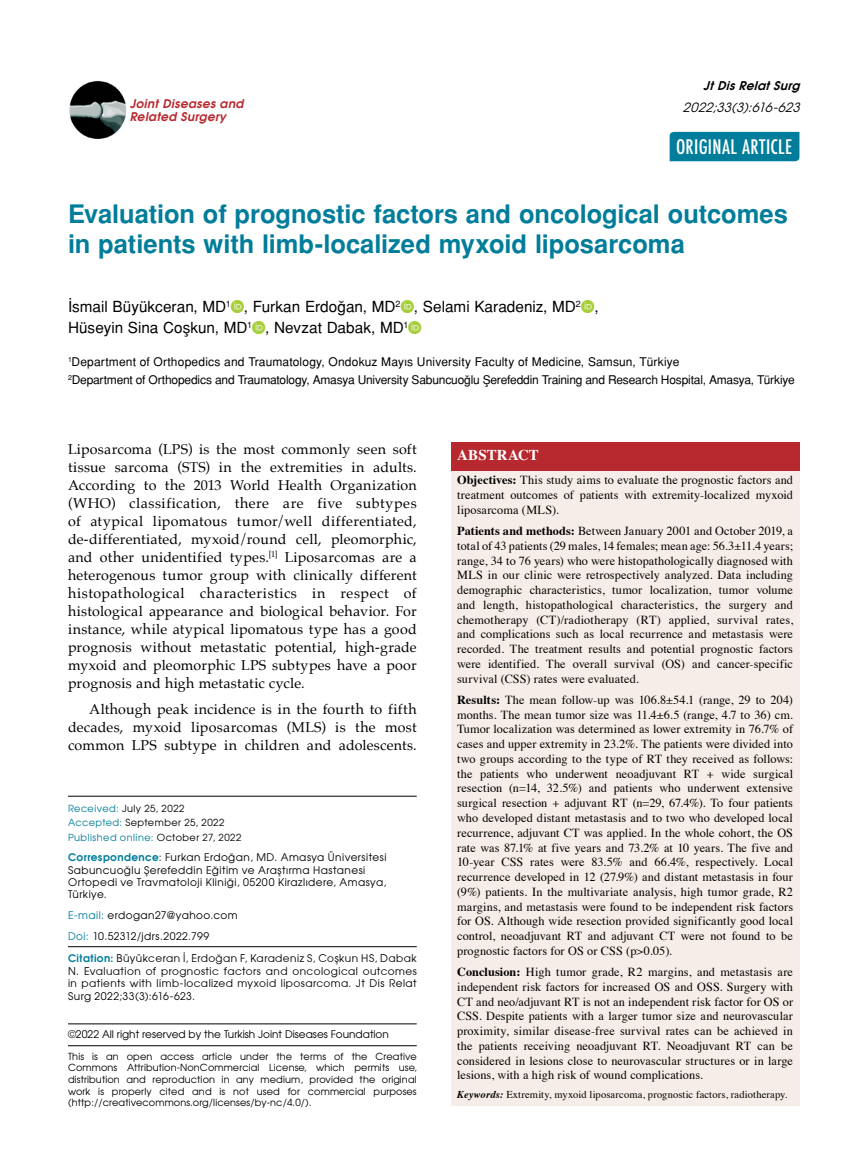
<style>
.page{position:relative;width:859px;height:1170px;background:#fff}
.page>*{position:absolute;margin:0;border:0;box-sizing:border-box;transform-origin:0 0}
.t1{font:700 25.5px/30.6px "Helvetica Tr";letter-spacing:-.005em;color:#007d9a}
.t2{font:500 condensed 19.5px "Futura";letter-spacing:.02em;color:#fff}
.t3{font:15.3px/21.3px "Helvetica Normal Tr";color:#000}
.t4{font:700 15px "Times";letter-spacing:.01em;color:#fff}
.t5{font:14.25px/18px "Palatino";letter-spacing:.015em;color:#000;text-align:justify}
.t6{font:italic 12.75px "Avant Garde Tr";color:#000}
.t7{font:12.3px/14.7px "Times";letter-spacing:.005em;color:#000;text-align:justify}
.t8{font:12px/18px "Helvetica Normal Tr";letter-spacing:-.01em;color:#000}
.t9{font:12px/13.5px "Avant Garde Bold Italic Tr";letter-spacing:.03em;color:#b8292f}
.t10{font:italic 12px "Avant Garde Bold Tr";color:#000}
.t11{font:10.5px/12.3px "Avant Garde Tr";letter-spacing:.04em;color:#000}
.t12{font:10.5px/12.6px "Avant Garde";letter-spacing:.04em;color:#000;text-align:justify}
.t13{font:10.5px "Times";letter-spacing:.015em;color:#000}
.t14{font:10.5px "Avant Garde Tr";color:#000}
.t15{font:9.75px/11.7px "Avant Garde Tr";letter-spacing:.025em;color:#000;text-align:justify}
.t16{font:9.75px/14.4px "Avant Garde Tr";letter-spacing:.045em;color:#000}
.s1{color:#007d9a}
.s2{font-family:"Avant Garde Bold Tr";color:#007d9a}
.s3{font-family:"Avant Garde Tr"}
.s4{font-weight:700}
.s5{font-weight:700;font-style:italic}
</style>
<div class="page">
<div style="left:670px;top:132px;width:129px;height:29px;background:#007d9a"></div>
<img style="left:69px;top:81px;width:58px;height:58px">
<hr style="left:68px;top:946px;width:349px;height:1px;background:#000">
<hr style="left:68px;top:795px;width:349px;height:1px;background:#000">
<div style="left:451px;top:468px;width:348px;height:638px;background:#f7ede8"></div>
<div style="left:451px;top:442px;width:348px;height:28px;background:#b8292f"></div>
<hr style="left:68px;top:1045px;width:349px;height:1px;background:#000">
<hr style="left:68px;top:1023px;width:349px;height:1px;background:#000">
<p class="t9" style="left:130px;top:96px;width:115px">Joint Diseases and<br>Related Surgery</p>
<p class="t10" style="left:703px;top:77px;width:102px">JtDisRelatSurg</p>
<p class="t6" style="left:683px;top:99px;width:122px">2022;33(3):616-623</p>
<h2 class="t2" style="left:676px;top:135px;width:118px">ORIGINAL ARTICLE</h2>
<h1 class="t1" style="left:68px;top:198px;width:721px">Evaluation of prognostic factors and oncological outcomes in patients with limb-localized myxoid liposarcoma</h1>
<p class="t3" style="left:68px;top:296px;width:532px">İsmail Büyükceran, MD<sup>1</sup> , Furkan Erdoğan, MD<sup>2</sup> , Selami Karadeniz, MD<sup>2</sup> ,<br>Hüseyin Sina Coşkun, MD<sup>1</sup> , Nevzat Dabak, MD<sup>1</sup></p>
<p class="t8" style="left:68px;top:352px;width:728px"><sup>1</sup>Department of Orthopedics and Traumatology, Ondokuz Mayıs University Faculty of Medicine, Samsun, Türkiye<br><sup>2</sup>Department of Orthopedics and Traumatology, Amasya University Sabuncuoğlu Şerefeddin Training and Research Hospital, Amasya, Türkiye</p>
<p class="t5" style="left:68px;top:439px;width:350px">Liposarcoma (LPS) is the most commonly seen soft tissue sarcoma (STS) in the extremities in adults.<br>According to the 2013 World Health Organization (WHO) classification, there are five subtypes of atypical lipomatous tumor/well differentiated, de-differentiated, myxoid/round cell, pleomorphic, and other unidentified types.<sup>[1]</sup> Liposarcomas are a heterogenous tumor group with clinically different histopathological characteristics in respect of histological appearance and biological behavior. For instance, while atypical lipomatous type has a good prognosis without metastatic potential, high-grade myxoid and pleomorphic LPS subtypes have a poor prognosis and high metastatic cycle.</p>
<p class="t5" style="left:68px;top:700px;width:350px;text-indent:21px">Although peak incidence is in the fourth to fifth decades, myxoid liposarcomas (MLS) is the most common LPS subtype in children and adolescents.</p>
<p class="t16" style="left:68px;top:800px;width:175px"><span class="s1">Received:</span> July 25, 2022<br><span class="s1">Accepted:</span> September 25, 2022<br><span class="s1">Published online:</span> October 27, 2022</p>
<p class="t11" style="left:68px;top:851px;width:320px"><span class="s2">Correspondence</span>: Furkan Erdoğan, MD. Amasya Üniversitesi Sabuncuoğlu Şerefeddin Eğitim ve Araştırma Hastanesi Ortopedi ve Travmatoloji Kliniği, 05200 Kirazlıdere, Amasya, Türkiye.</p>
<p class="t11" style="left:68px;top:904px;width:171px;line-height:20.9px"><span class="s1">E-mail:</span> erdogan27@yahoo.com<br><span class="s1">Doi:</span> 10.52312/jdrs.2022.799</p>
<p class="t12" style="left:68px;top:951px;width:350px"><span class="s2">Citation:</span> Büyükceran İ, Erdoğan F, Karadeniz S, Coşkun HS, Dabak N. Evaluation of prognostic factors and oncological outcomes in patients with limb-localized myxoid liposarcoma<span class="s3">. Jt Dis Relat</span></p>
<p class="t11" style="left:68px;top:989px;width:129px">Surg 2022;33(3):616-623.</p>
<p class="t14" style="left:68px;top:1027px;width:322px">©2022 All right reserved by the Turkish Joint Diseases Foundation</p>
<p class="t15" style="left:68px;top:1049px;width:350px">This is an open access article under the terms of the Creative Commons Attribution-NonCommercial License, which permits use, distribution and reproduction in any medium, provided the original work is properly cited and is not used for commercial purposes (http://creativecommons.org/licenses/by-nc/4.0/).</p>
<p class="t4" style="left:457px;top:440px;width:83px">ABSTRACT</p>
<p class="t7" style="left:457px;top:471px;width:337px"><span class="s4">Objectives:</span> This study aims to evaluate the prognostic factors and treatment outcomes of patients with extremity-localized myxoid liposarcoma (MLS).</p>
<p class="t7" style="left:457px;top:522px;width:337px"><span class="s4">Patients and methods:</span> Between January 2001 and October 2019, a total of 43 patients (29 males, 14 females; mean age: 56.3±11.4 years; range, 34 to 76 years) who were histopathologically diagnosed with MLS in our clinic were retrospectively analyzed. Data including demographic characteristics, tumor localization, tumor volume and length, histopathological characteristics, the surgery and chemotherapy (CT)/radiotherapy (RT) applied, survival rates, and complications such as local recurrence and metastasis were recorded. The treatment results and potential prognostic factors were identified. The overall survival (OS) and cancer-specific survival (CSS) rates were evaluated.</p>
<p class="t7" style="left:457px;top:691px;width:337px"><span class="s4">Results:</span> The mean follow-up was 106.8±54.1 (range, 29 to 204) months. The mean tumor size was 11.4±6.5 (range, 4.7 to 36) cm.<br>Tumor localization was determined as lower extremity in 76.7% of cases and upper extremity in 23.2%. The patients were divided into two groups according to the type of RT they received as follows: the patients who underwent neoadjuvant RT + wide surgical resection (n=14, 32.5%) and patients who underwent extensive surgical resection + adjuvant RT (n=29, 67.4%). To four patients who developed distant metastasis and to two who developed local recurrence, adjuvant CT was applied. In the whole cohort, the OS rate was 87.1% at five years and 73.2% at 10 years. The five and 10-year CSS rates were 83.5% and 66.4%, respectively. Local recurrence developed in 12 (27.9%) and distant metastasis in four (9%) patients. In the multivariate analysis, high tumor grade, R2 margins, and metastasis were found to be independent risk factors for OS. Although wide resection provided significantly good local control, neoadjuvant RT and adjuvant CT were not found to be prognostic factors for OS or CSS (p&gt;0.05).</p>
<p class="t7" style="left:457px;top:963px;width:337px"><span class="s4">Conclusion:</span> High tumor grade, R2 margins, and metastasis are independent risk factors for increased OS and OSS. Surgery with CT and neo/adjuvant RT is not an independent risk factor for OS or CSS. Despite patients with a larger tumor size and neurovascular proximity, similar disease-free survival rates can be achieved in the patients receiving neoadjuvant RT. Neoadjuvant RT can be considered in lesions close to neurovascular structures or in large lesions, with a high risk of wound complications.</p>
<p class="t13" style="left:457px;top:1084px;width:332px"><span class="s5">Keywords:</span> Extremity, myxoid liposarcoma, prognostic factors, radiotherapy.</p>
</div>
